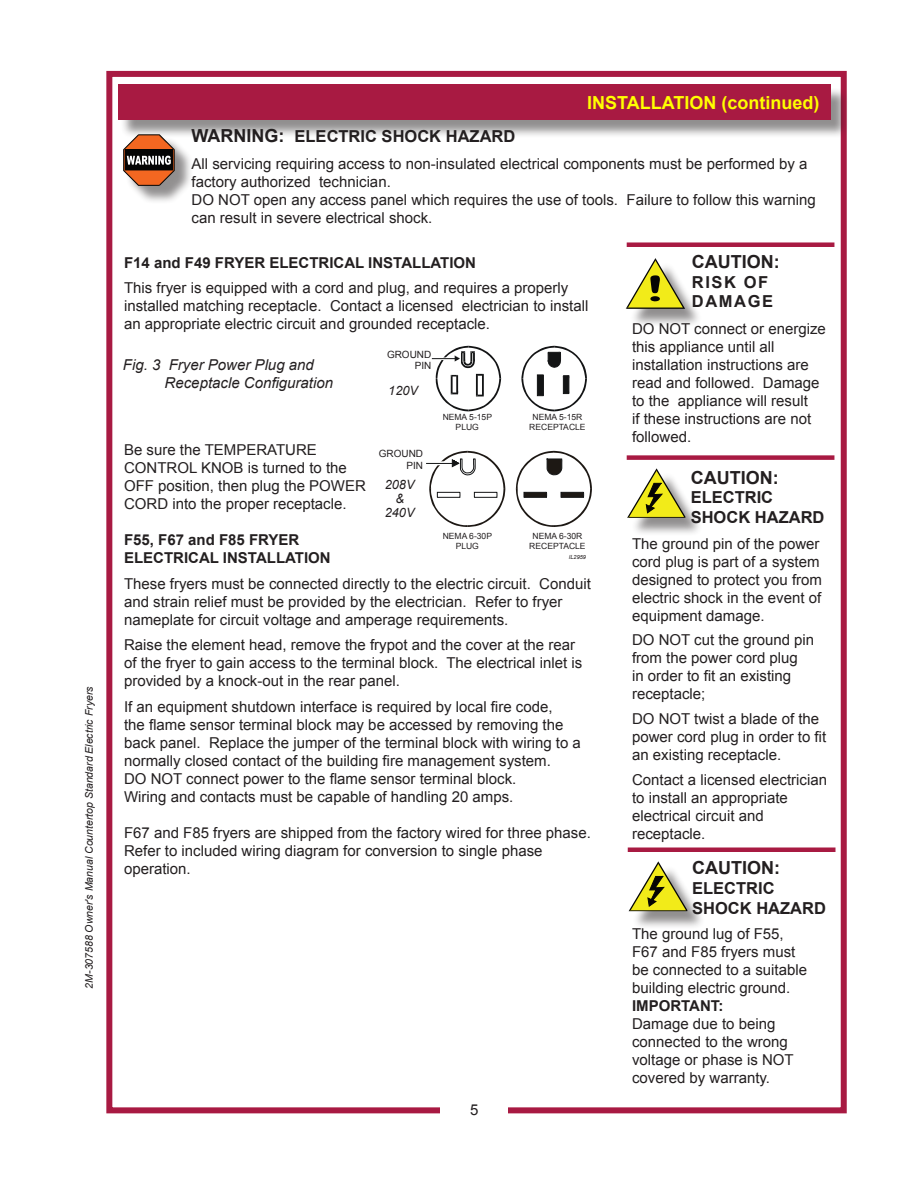
<style>
.page{position:relative;width:918px;height:1188px;background:#fff}
.page>*{position:absolute;margin:0;border:0;box-sizing:border-box;transform-origin:0 0}
.t1{font:700 18px "Arial";color:#231f20}
.t2{font:700 18px "Arial";color:#ff0}
.t3{font:700 16.5px/19.8px "Arial";color:#231f20}
.t4{font:15px/18px "Arial";color:#231f20}
.t5{font:700 15px/18px "Arial";color:#231f20}
.t6{font:italic 15px "Arial";color:#231f20}
.t7{font:italic 12.75px/14.2px "Arial";color:#231f20;text-align:center}
.t8{font:italic 10.5px "Arial";color:#231f20}
.t9{font:9.9px/11.4px "Arial";color:#231f20;text-align:right}
.t10{font:8.55px/10.1px "Arial";color:#231f20;text-align:center}
.t11{font:italic 5.7px "Arial";color:#231f20}
.s1{font-size:18px}
</style>
<div class="page">
<div style="left:106px;top:71px;width:741px;height:1042px;border:6px solid #a81a42"></div>
<div style="left:440px;top:1100px;width:68px;height:22px;background:#fff"></div>
<div style="left:120px;top:87px;width:730px;height:52px;background:#231f20;opacity:.5"></div>
<div style="left:118px;top:85px;width:713px;height:35px;background:#a81a42"></div>
<div style="left:126px;top:137px;width:67px;height:68px;background:#231f20;opacity:.5"></div>
<svg style="left:123px;top:134px;width:52px;height:52px;background:#9a674c"></svg>
<svg style="left:521px;top:346px;width:66px;height:65px"></svg>
<svg style="left:432px;top:346px;width:69px;height:65px"></svg>
<svg style="left:516px;top:451px;width:76px;height:76px"></svg>
<svg style="left:426px;top:451px;width:79px;height:76px"></svg>
<hr style="left:628px;top:848px;width:208px;height:4px;background:#a81a42">
<div style="left:627px;top:455px;width:207px;height:5px;background:#a81a42"></div>
<div style="left:627px;top:242px;width:207px;height:5px;background:#a81a42"></div>
<div style="left:631px;top:472px;width:72px;height:65px;background:#231f20;opacity:.5"></div>
<svg style="left:627px;top:468px;width:58px;height:50px"></svg>
<div style="left:629px;top:262px;width:74px;height:65px;background:#231f20;opacity:.5"></div>
<svg style="left:626px;top:258px;width:59px;height:51px"></svg>
<div style="left:632px;top:865px;width:73px;height:65px;background:#231f20;opacity:.5"></div>
<svg style="left:629px;top:861px;width:58px;height:50px"></svg>
<p class="t8" style="left:82px;top:989px;width:303px;rotate:-90deg">2M-307588 Owner's Manual Countertop Standard Electric Fryers</p>
<p class="t2" style="left:587px;top:90px;width:234px">INSTALLATION (continued)</p>
<p class="t3" style="left:192px;top:127px;width:325px"><span class="s1">WARNING:</span> ELECTRIC SHOCK HAZARD</p>
<p class="t4" style="left:192px;top:154px;width:618px">All servicing requiring access to non-insulated electrical components must be performed by a factory authorized technician.</p>
<p class="t4" style="left:192px;top:190px;width:626px">DO NOT open any access panel which requires the use of tools. Failure to follow this warning can result in severe electrical shock.</p>
<p class="t5" style="left:124px;top:254px;width:353px">F14 and F49 FRYER ELECTRICAL INSTALLATION</p>
<p class="t4" style="left:124px;top:279px;width:466px">This fryer is equipped with a cord and plug, and requires a properly installed matching receptacle. Contact a licensed electrician to install an appropriate electric circuit and grounded receptacle.</p>
<p class="t1" style="left:692px;top:250px;width:89px">CAUTION:</p>
<p class="t3" style="left:692px;top:272px;width:78px">RISK OF</p>
<p class="t3" style="left:692px;top:292px;width:83px">DAMAGE</p>
<p class="t4" style="left:632px;top:320px;width:195px">DO NOT connect or energize this appliance until all installation instructions are read and followed. Damage to the appliance will result<br>if these instructions are not followed.</p>
<p class="t1" style="left:691px;top:465px;width:89px">CAUTION:</p>
<p class="t3" style="left:691px;top:488px;width:135px">ELECTRIC<br>SHOCK HAZARD</p>
<p class="t4" style="left:632px;top:535px;width:192px">The ground pin of the power cord plug is part of a system designed to protect you from electric shock in the event of equipment damage.</p>
<p class="t4" style="left:632px;top:631px;width:184px">DO NOT cut the ground pin from the power cord plug<br>in order to fit an existing receptacle;</p>
<p class="t4" style="left:632px;top:710px;width:196px">DO NOT twist a blade of the power cord plug in order to fit an existing receptacle.</p>
<p class="t4" style="left:632px;top:771px;width:197px">Contact a licensed electrician to install an appropriate electrical circuit and receptacle.</p>
<p class="t1" style="left:692px;top:856px;width:89px">CAUTION:</p>
<p class="t3" style="left:692px;top:879px;width:135px">ELECTRIC<br>SHOCK HAZARD</p>
<p class="t4" style="left:632px;top:925px;width:177px">The ground lug of F55,<br>F67 and F85 fryers must be connected to a suitable building electric ground.</p>
<p class="t5" style="left:632px;top:997px;width:93px">IMPORTANT:</p>
<p class="t4" style="left:632px;top:1015px;width:145px">Damage due to being</p>
<p class="t4" style="left:632px;top:1033px;width:163px">connected to the wrong voltage or phase is NOT covered by warranty.</p>
<p class="t9" style="left:387px;top:349px;width:46px">GROUND<br>PIN</p>
<p class="t6" style="left:123px;top:355px;width:192px">Fig. 3 Fryer Power Plug and</p>
<p class="t6" style="left:165px;top:373px;width:170px">Receptacle Configuration</p>
<p class="t7" style="left:388px;top:384px;width:31px">120V</p>
<p class="t10" style="left:443px;top:412px;width:51px">NEMA 5-15P<br>PLUG</p>
<p class="t10" style="left:529px;top:412px;width:58px">NEMA 5-15R<br>RECEPTACLE</p>
<p class="t4" style="left:124px;top:441px;width:243px">Be sure the TEMPERATURE<br>CONTROL KNOB is turned to the<br>OFF position, then plug the POWER<br>CORD into the proper receptacle.</p>
<p class="t5" style="left:124px;top:531px;width:208px">F55, F67 and F85 FRYER<br>ELECTRICAL INSTALLATION</p>
<p class="t4" style="left:124px;top:575px;width:468px">These fryers must be connected directly to the electric circuit. Conduit and strain relief must be provided by the electrician. Refer to fryer nameplate for circuit voltage and amperage requirements.</p>
<p class="t4" style="left:124px;top:636px;width:460px">Raise the element head, remove the frypot and the cover at the rear of the fryer to gain access to the terminal block. The electrical inlet is provided by a knock-out in the rear panel.</p>
<p class="t4" style="left:124px;top:698px;width:458px">If an equipment shutdown interface is required by local fire code,<br>the flame sensor terminal block may be accessed by removing the back panel. Replace the jumper of the terminal block with wiring to a normally closed contact of the building fire management system.</p>
<p class="t4" style="left:124px;top:770px;width:394px">DO NOT connect power to the flame sensor terminal block.<br>Wiring and contacts must be capable of handling 20 amps.</p>
<p class="t4" style="left:124px;top:824px;width:468px">F67 and F85 fryers are shipped from the factory wired for three phase.<br>Refer to included wiring diagram for conversion to single phase operation.</p>
<p class="t9" style="left:379px;top:448px;width:46px">GROUND<br>PIN</p>
<p class="t7" style="left:385px;top:477px;width:31px">208V &amp;<br>240V</p>
<p class="t10" style="left:443px;top:531px;width:51px">NEMA 6-30P<br>PLUG</p>
<p class="t10" style="left:529px;top:531px;width:58px">NEMA 6-30R<br>RECEPTACLE</p>
<p class="t11" style="left:569px;top:553px;width:19px">IL2959</p>
<p class="t4" style="left:470px;top:1101px;width:10px">5</p>
</div>
